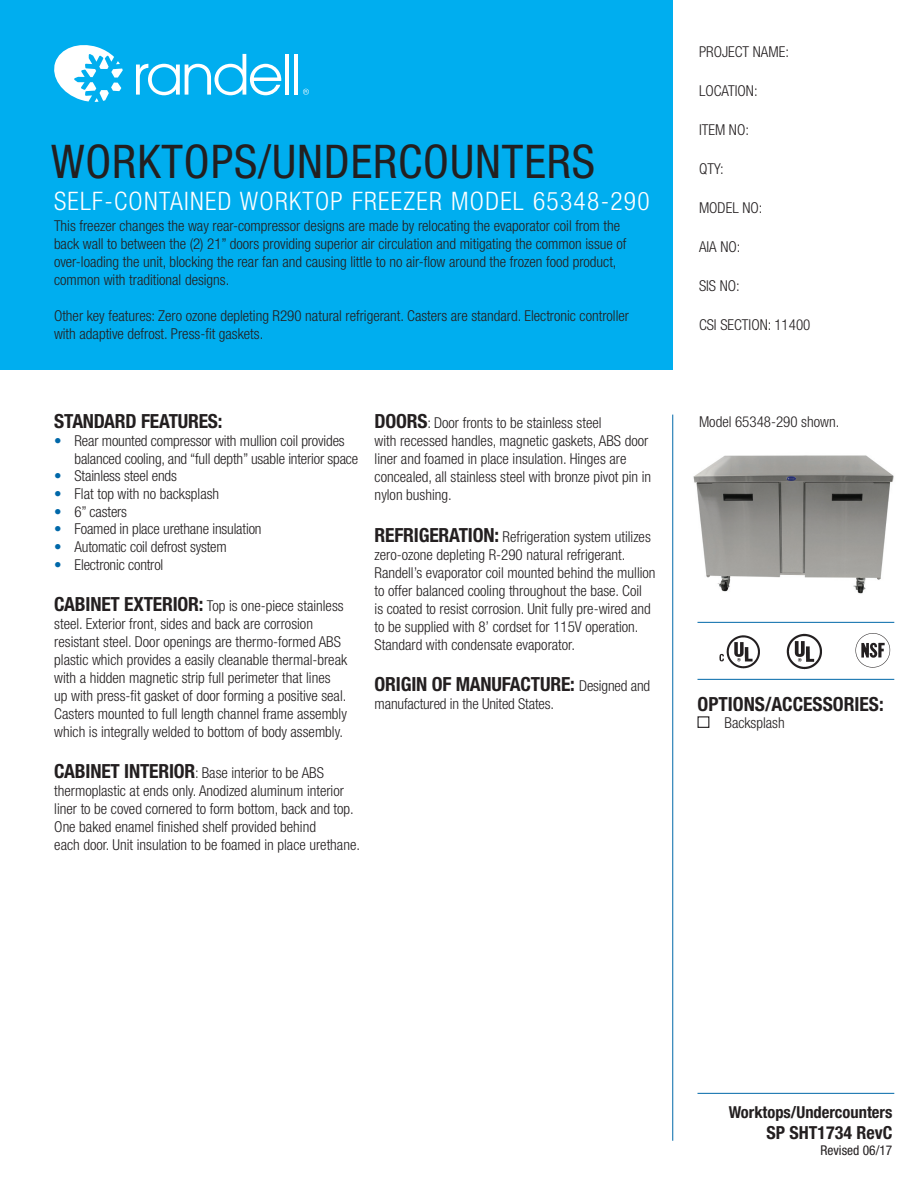
<style>
.page{position:relative;width:918px;height:1188px;background:#fff}
.page>*{position:absolute;margin:0;border:0;box-sizing:border-box;transform-origin:0 0}
.t1{font:condensed 46.5px "Helvetica Neue";letter-spacing:.02em;color:#231f20}
.t2{font:300 condensed 25.5px "Helvetica Neue";letter-spacing:.05em;color:#fff}
.t3{font:700 condensed 19.5px "Helvetica Neue";letter-spacing:-.01em;color:#231f20}
.t4{font:700 condensed 18px "Helvetica Neue";color:#231f20}
.t5{font:700 condensed 16.5px "Helvetica Neue";color:#231f20}
.t6{font:300 condensed 15px/18px "Helvetica Neue";color:#231f20}
.t7{font:condensed 13.5px "Helvetica Neue";color:#231f20}
.s1{color:#0068a9}
.s2{font-weight:700;font-size:19.5px}
.s3{font-weight:300;font-size:15px}
</style>
<div class="page">
<div style="left:0;top:0;width:673px;height:370px;background:#00aeef"></div>
<hr style="left:672px;top:415px;width:1px;height:726px;background:#0068a9">
<hr style="left:698px;top:1093px;width:196px;height:1px;background:#0068a9">
<svg style="left:54px;top:45px;width:69px;height:57px"></svg>
<svg style="left:136px;top:54px;width:145px;height:41px"></svg>
<hr style="left:285px;top:54px;width:4px;height:41px;background:#fff">
<hr style="left:294px;top:54px;width:4px;height:41px;background:#fff">
<svg style="left:303px;top:89px;width:6px;height:6px"></svg>
<hr style="left:698px;top:679px;width:196px;height:1px;background:#0068a9">
<img style="left:855px;top:633px;width:36px;height:35px">
<hr style="left:698px;top:622px;width:196px;height:1px;background:#0068a9">
<img style="left:719px;top:635px;width:41px;height:34px">
<img style="left:786px;top:633px;width:36px;height:37px">
<div style="left:698px;top:716px;width:11px;height:12px;border:1px solid #231f20"></div>
<img style="left:693px;top:455px;width:201px;height:139px">
<h1 class="t1" style="left:51px;top:134px;width:546px">WORKTOPS/UNDERCOUNTERS</h1>
<h2 class="t2" style="left:54px;top:187px;width:597px">SELF-CONTAINED WORKTOP FREEZER MODEL 65348-290</h2>
<p class="t6" style="left:54px;top:217px;width:574px">This freezer changes the way rear-compressor designs are made by relocating the evaporator coil from the back wall to between the (2) 21” doors providing superior air circulation and mitigating the common issue of over-loading the unit, blocking the rear fan and causing little to no air-flow around the frozen food product, common with traditional designs.</p>
<p class="t6" style="left:54px;top:307px;width:577px">Other key features: Zero ozone depleting R290 natural refrigerant. Casters are standard. Electronic controller with adaptive defrost. Press-fit gaskets.</p>
<p class="t6" style="left:699px;top:43px;width:91px">PROJECT NAME:</p>
<p class="t6" style="left:699px;top:82px;width:60px">LOCATION:</p>
<p class="t6" style="left:699px;top:121px;width:51px">ITEM NO:</p>
<p class="t6" style="left:699px;top:160px;width:26px">QTY:</p>
<p class="t6" style="left:699px;top:199px;width:65px">MODEL NO:</p>
<p class="t6" style="left:699px;top:238px;width:43px">AIA NO:</p>
<p class="t6" style="left:699px;top:277px;width:42px">SIS NO:</p>
<p class="t6" style="left:699px;top:316px;width:113px">CSI SECTION: 11400</p>
<h3 class="t3" style="left:54px;top:409px;width:170px">STANDARD FEATURES:</h3>
<p class="t6" style="left:75px;top:432px;width:285px;text-indent:-20px"><span class="s1">•</span> Rear mounted compressor with mullion coil provides balanced cooling, and “full depth” usable interior space</p>
<p class="t6" style="left:54px;top:467px;width:124px"><span class="s1">•</span> Stainless steel ends</p>
<p class="t6" style="left:54px;top:485px;width:166px"><span class="s1">•</span> Flat top with no backsplash</p>
<p class="t6" style="left:54px;top:502px;width:74px"><span class="s1">•</span> 6” casters</p>
<p class="t6" style="left:54px;top:520px;width:209px"><span class="s1">•</span> Foamed in place urethane insulation</p>
<p class="t6" style="left:54px;top:538px;width:174px"><span class="s1">•</span> Automatic coil defrost system</p>
<p class="t6" style="left:54px;top:555px;width:111px"><span class="s1">•</span> Electronic control</p>
<p class="t6" style="left:54px;top:597px;width:294px"><span class="s2">CABINET EXTERIOR:</span> Top is one-piece stainless steel. Exterior front, sides and back are corrosion resistant steel. Door openings are thermo-formed ABS plastic which provides a easily cleanable thermal-break with a hidden magnetic strip full perimeter that lines up with press-fit gasket of door forming a positive seal.<br>Casters mounted to full length channel frame assembly which is integrally welded to bottom of body assembly.</p>
<p class="t6" style="left:54px;top:764px;width:307px"><span class="s2">CABINET INTERIOR</span>: Base interior to be ABS thermoplastic at ends only. Anodized aluminum interior liner to be coved cornered to form bottom, back and top.<br>One baked enamel finished shelf provided behind<br>each door. Unit insulation to be foamed in place urethane.</p>
<p class="t6" style="left:375px;top:414px;width:278px"><span class="s2">DOORS</span>: Door fronts to be stainless steel<br>with recessed handles, magnetic gaskets, ABS door liner and foamed in place insulation. Hinges are concealed, all stainless steel with bronze pivot pin in nylon bushing.</p>
<p class="t6" style="left:375px;top:527px;width:282px"><span class="s2">REFRIGERATION:</span> Refrigeration system utilizes zero-ozone depleting R-290 natural refrigerant.<br>Randell’s evaporator coil mounted behind the mullion to offer balanced cooling throughout the base. Coil<br>is coated to resist corrosion. Unit fully pre-wired and to be supplied with 8’ cordset for 115V operation.<br>Standard with condensate evaporator.</p>
<h3 class="t3" style="left:375px;top:672px;width:277px">ORIGIN OF MANUFACTURE: <span class="s3">Designed and</span></h3>
<p class="t6" style="left:375px;top:695px;width:181px">manufactured in the United States.</p>
<h3 class="t3" style="left:698px;top:692px;width:188px">OPTIONS/ACCESSORIES:</h3>
<p class="t6" style="left:725px;top:714px;width:62px">Backsplash</p>
<p class="t6" style="left:699px;top:412px;width:142px">Model 65348-290 shown.</p>
<p class="t5" style="left:729px;top:1102px;width:165px">Worktops/Undercounters</p>
<p class="t4" style="left:767px;top:1122px;width:127px">SP SHT1734 RevC</p>
<p class="t7" style="left:820px;top:1143px;width:73px">Revised 06/17</p>
</div>
